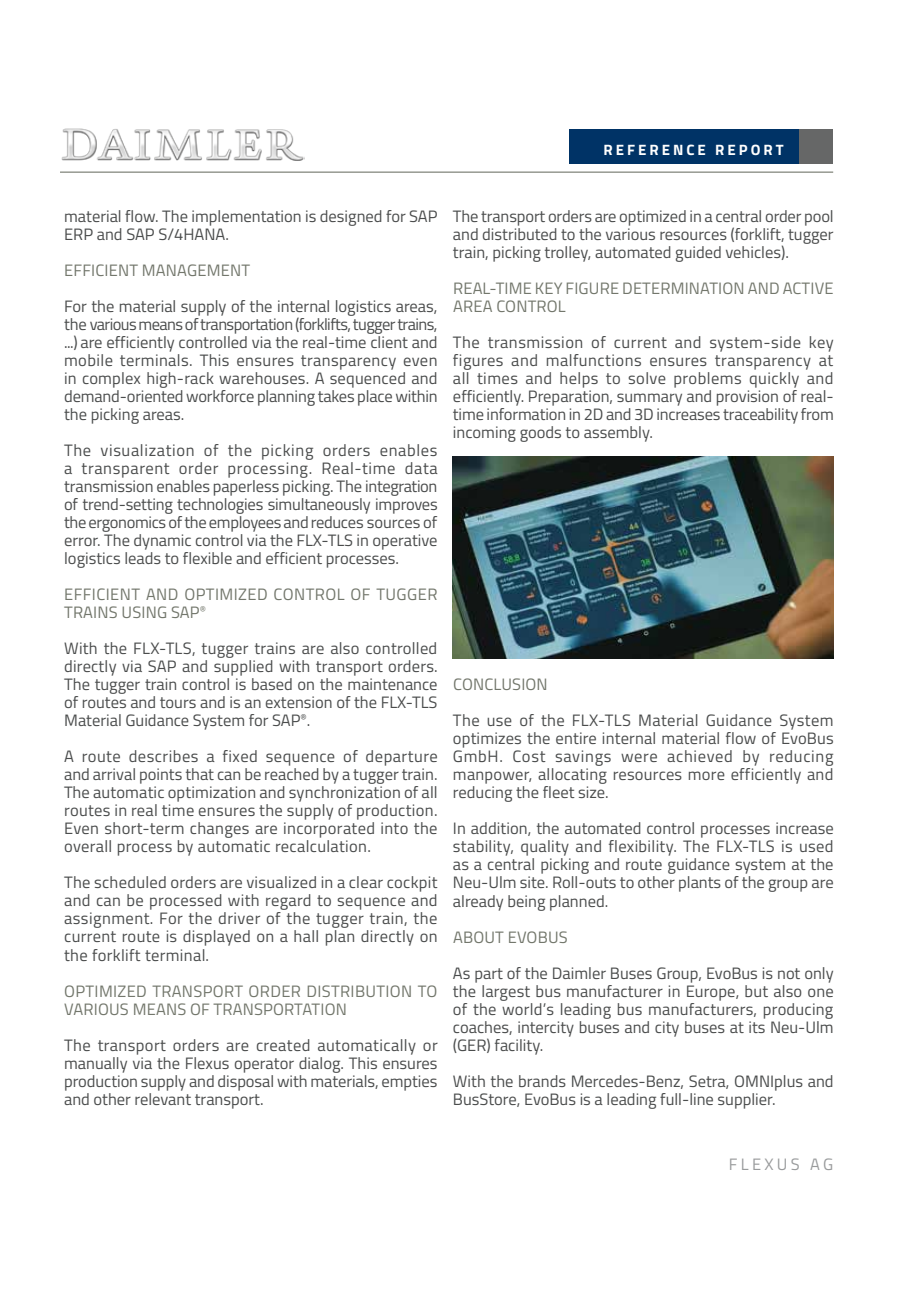
<style>
.page{position:relative;width:906px;height:1289px;background:#fff}
.page>*{position:absolute;margin:0;border:0;box-sizing:border-box;transform-origin:0 0}
.t1{font:16.5px/18px "Titillium Web";color:#4b4d4d;text-align:justify}
.t2{font:16.5px/18px "Titillium Web";letter-spacing:.01em;color:#73776c}
.t3{font:16.5px "Titillium Web";letter-spacing:.2em;color:#999b9c}
.t4{font:700 15px "Titillium Web";letter-spacing:.2em;color:#fff}
</style>
<div class="page">
<div style="left:798px;top:129px;width:35px;height:34px;background:#666767"></div>
<div style="left:569px;top:129px;width:229px;height:34px;background:#036"></div>
<hr style="left:60px;top:171px;width:773px;height:2px;background:#73776c">
<img style="left:452px;top:456px;width:381px;height:202px">
<img style="left:61px;top:128px;width:243px;height:33px">
<p class="t4" style="left:603px;top:138px;width:182px">REFERENCE REPORT</p>
<p class="t1" style="left:64px;top:206px;width:375px">material flow. The implementation is designed for SAP<br>ERP and SAP S/4HANA.</p>
<p class="t2" style="left:64px;top:260px;width:187px">EFFICIENT MANAGEMENT</p>
<p class="t1" style="left:64px;top:296px;width:375px">For the material supply of the internal logistics areas, the various means of transportation (forklifts, tugger trains, ...) are efficiently controlled via the real-time client and mobile terminals. This ensures transparency even in complex high-rack warehouses. A sequenced and demand-oriented workforce planning takes place within the picking areas.</p>
<p class="t1" style="left:64px;top:440px;width:375px">The visualization of the picking orders enables a transparent order processing. Real-time data transmission enables paperless picking. The integration of trend-setting technologies simultaneously improves the ergonomics of the employees and reduces sources of error. The dynamic control via the FLX-TLS in operative logistics leads to flexible and efficient processes.</p>
<p class="t2" style="left:64px;top:585px;width:375px">EFFICIENT AND OPTIMIZED CONTROL OF TUGGER<br>TRAINS USING SAP<sup>®</sup></p>
<p class="t1" style="left:64px;top:638px;width:375px">With the FLX-TLS, tugger trains are also controlled directly via SAP and supplied with transport orders.<br>The tugger train control is based on the maintenance of routes and tours and is an extension of the FLX-TLS Material Guidance System for SAP<sup>®</sup>.</p>
<p class="t1" style="left:64px;top:746px;width:375px">A route describes a fixed sequence of departure and arrival points that can be reached by a tugger train.<br>The automatic optimization and synchronization of all routes in real time ensures the supply of production.<br>Even short-term changes are incorporated into the overall process by automatic recalculation.</p>
<p class="t1" style="left:64px;top:872px;width:375px">The scheduled orders are visualized in a clear cockpit and can be processed with regard to sequence and assignment. For the driver of the tugger train, the current route is displayed on a hall plan directly on the forklift terminal.</p>
<p class="t2" style="left:64px;top:980px;width:375px">OPTIMIZED TRANSPORT ORDER DISTRIBUTION TO<br>VARIOUS MEANS OF TRANSPORTATION</p>
<p class="t1" style="left:64px;top:1034px;width:375px">The transport orders are created automatically or manually via the Flexus operator dialog. This ensures production supply and disposal with materials, empties and other relevant transport.</p>
<p class="t1" style="left:453px;top:206px;width:382px">The transport orders are optimized in a central order pool and distributed to the various resources (forklift, tugger train, picking trolley, automated guided vehicles).</p>
<p class="t2" style="left:453px;top:278px;width:382px">REAL-TIME KEY FIGURE DETERMINATION AND ACTIVE<br>AREA CONTROL</p>
<p class="t1" style="left:453px;top:332px;width:382px">The transmission of current and system-side key figures and malfunctions ensures transparency at all times and helps to solve problems quickly and efficiently. Preparation, summary and provision of real&shy;time information in 2D and 3D increases traceability from incoming goods to assembly.</p>
<p class="t2" style="left:453px;top:674px;width:96px">CONCLUSION</p>
<p class="t1" style="left:453px;top:710px;width:382px">The use of the FLX-TLS Material Guidance System optimizes the entire internal material flow of EvoBus GmbH. Cost savings were achieved by reducing manpower, allocating resources more efficiently and reducing the fleet size.</p>
<p class="t1" style="left:453px;top:818px;width:382px">In addition, the automated control processes increase stability, quality and flexibility. The FLX-TLS is used as a central picking and route guidance system at the Neu-Ulm site. Roll-outs to other plants of the group are already being planned.</p>
<p class="t2" style="left:453px;top:926px;width:116px">ABOUT EVOBUS</p>
<p class="t1" style="left:453px;top:962px;width:382px">As part of the Daimler Buses Group, EvoBus is not only the largest bus manufacturer in Europe, but also one of the world’s leading bus manufacturers, producing coaches, intercity buses and city buses at its Neu-Ulm (GER) facility.</p>
<p class="t1" style="left:453px;top:1070px;width:382px">With the brands Mercedes-Benz, Setra, OMNIplus and<br>BusStore, EvoBus is a leading full-line supplier.</p>
<p class="t3" style="left:729px;top:1151px;width:106px">FLEXUS AG</p>
</div>
